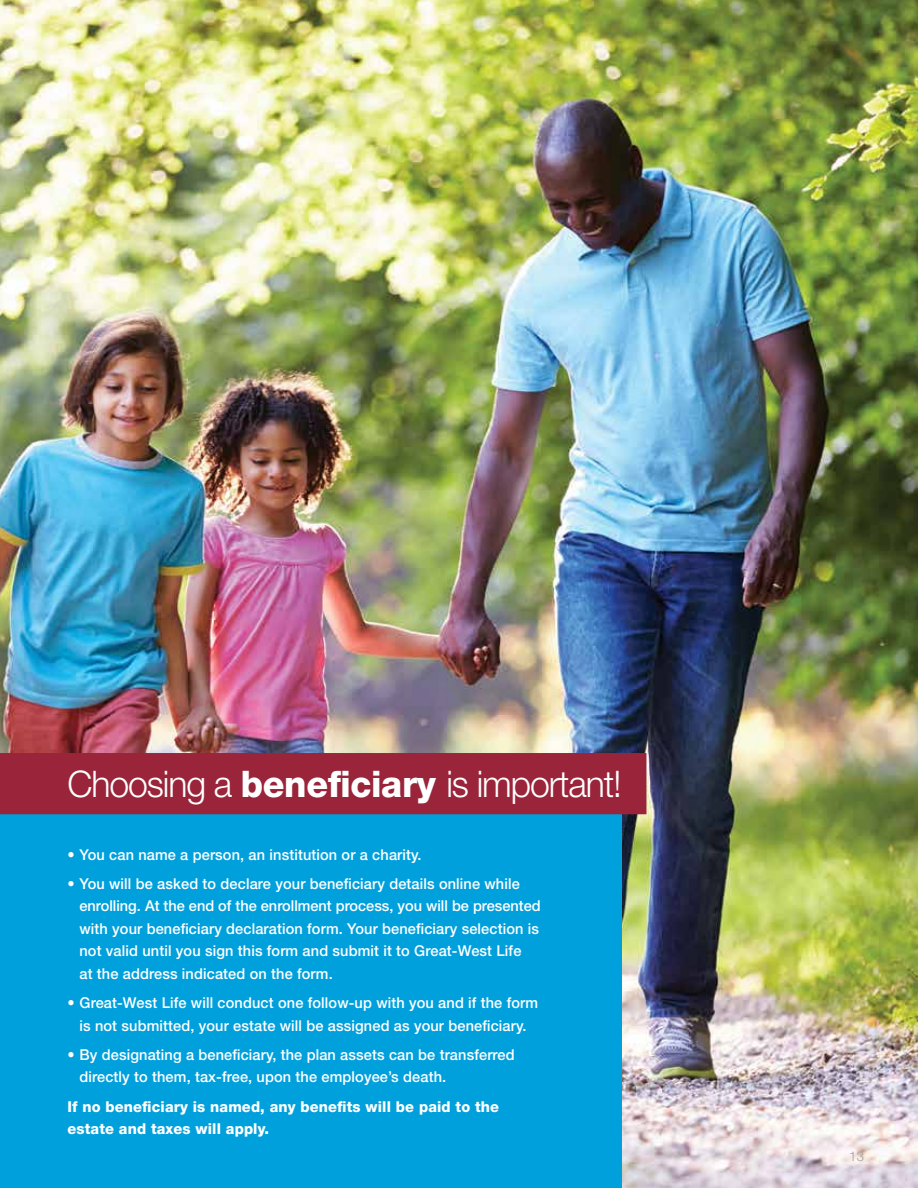
<style>
.page{position:relative;width:918px;height:1188px;background:#fff}
.page>*{position:absolute;margin:0;border:0;box-sizing:border-box;transform-origin:0 0}
.t1{font:300 36.6px "Helvetica Neue LT Std";letter-spacing:-.03em;color:#fff}
.t2{font:500 15px/22.5px "Helvetica Neue LT Std";letter-spacing:.01em;color:#fff}
.t3{font:800 15px/22.5px "Helvetica Neue LT Std";letter-spacing:.01em;color:#fff}
.t4{font:300 13.5px "Helvetica Neue LT Std";color:#a1a1a1}
.s1{font-weight:800}
</style>
<div class="page">
<img style="left:0;top:0;width:918px;height:1188px">
<div style="left:0;top:779px;width:622px;height:409px;background:#00a0dd"></div>
<div style="left:0;top:753px;width:646px;height:61px;background:#9a253b"></div>
<h1 class="t1" style="left:68px;top:761px;width:556px">Choosing a <span class="s1">beneficiary</span> is important!</h1>
<p class="t2" style="left:68px;top:843px;width:356px">• You can name a person, an institution or a charity.</p>
<p class="t2" style="left:80px;top:872px;width:463px;text-indent:-12px">• You will be asked to declare your beneficiary details online while enrolling. At the end of the enrollment process, you will be presented with your beneficiary declaration form. Your beneficiary selection is not valid until you sign this form and submit it to Great-West Life<br>at the address indicated on the form.</p>
<p class="t2" style="left:67px;top:991px;width:472px;text-align:center">• Great-West Life will conduct one follow-up with you and if the form is not submitted, your estate will be assigned as your beneficiary.</p>
<p class="t2" style="left:80px;top:1043px;width:437px;text-indent:-12px">• By designating a beneficiary, the plan assets can be transferred directly to them, tax-free, upon the employee’s death.</p>
<p class="t3" style="left:67px;top:1095px;width:433px">If no beneficiary is named, any benefits will be paid to the estate and taxes will apply.</p>
<p class="t4" style="left:849px;top:1148px;width:16px">13</p>
</div>
